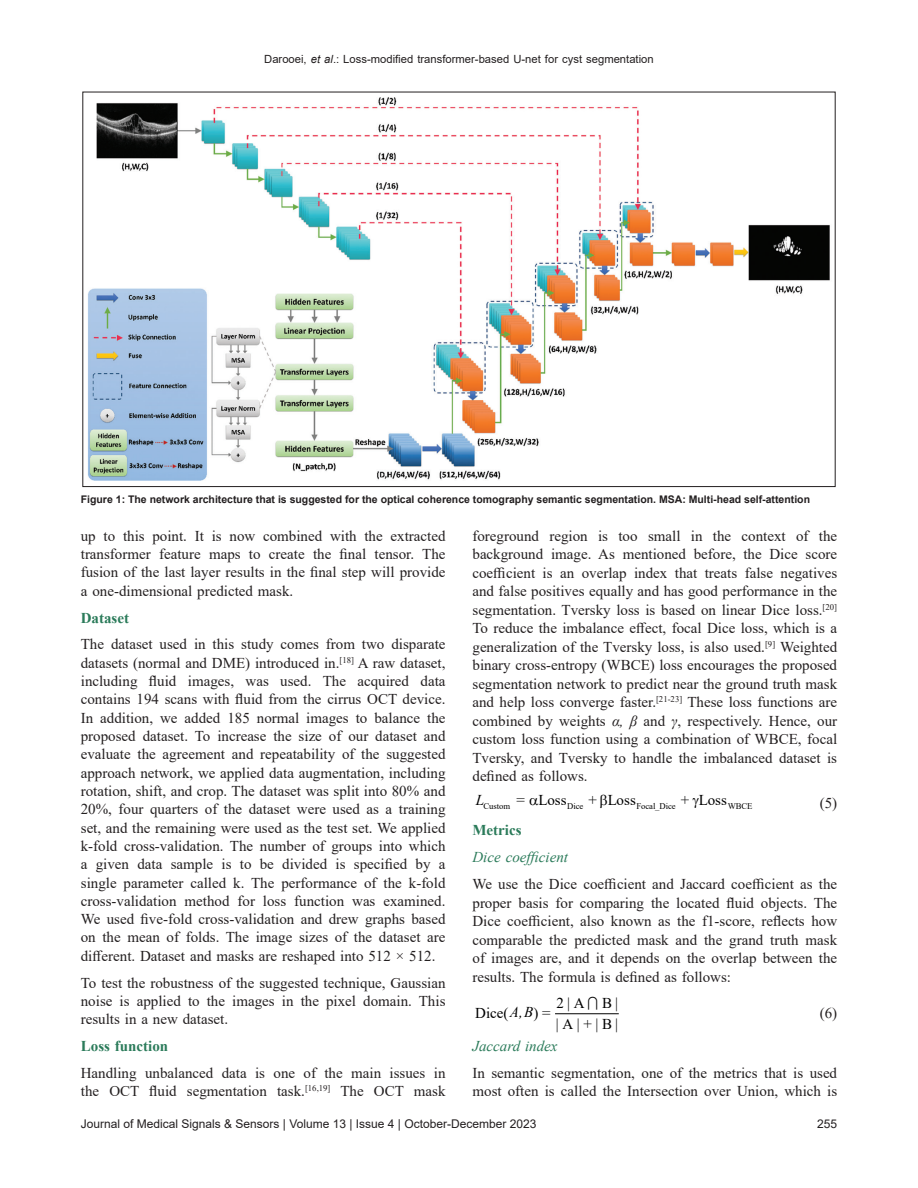
<style>
.page{position:relative;width:918px;height:1188px;background:#fff}
.page>*{position:absolute;margin:0;border:0;box-sizing:border-box;transform-origin:0 0}
.TX{font:15px/18.3px "Times New Roman";color:#231f20;text-align:justify}
.t1{font:15px "Times New Roman";color:#000}
.t2{font:italic 15px "Times New Roman";color:#2b7b5a}
.t3{font:700 15px "Times New Roman";color:#2b7b5a}
.t4{font:italic 15px "Times New Roman";color:#000}
.t5{font:12px "Arial";color:#231f20}
.t6{font:11.25px "Arial";color:#231f20}
.FGC{font:700 10.5px "Arial";color:#231f20}
.t7{font:8.7px "Times New Roman";letter-spacing:-.005em;color:#000}
.s1{font-style:italic}
</style>
<div class="page">
<hr style="left:556px;top:1013px;width:62px;height:1px;background:#000">
<img style="left:88px;top:97px;width:742px;height:384px">
<p class="t6" style="left:264px;top:51px;width:391px">Darooei, <span class="s1">et al</span>.: Loss‑modified transformer‑based U‑net for cyst segmentation</p>
<p class="FGC" style="left:81px;top:492px;width:731px">Figure 1: The network architecture that is suggested for the optical coherence tomography semantic segmentation. MSA: Multi‑head self‑attention</p>
<p class="TX" style="left:81px;top:526px;width:366px">up to this point. It is now combined with the extracted transformer feature maps to create the final tensor. The fusion of the last layer results in the final step will provide a one‑dimensional predicted mask.</p>
<h2 class="t3" style="left:81px;top:607px;width:50px">Dataset</h2>
<p class="TX" style="left:81px;top:635px;width:366px">The dataset used in this study comes from two disparate datasets (normal and DME) introduced in.<sup>[18]</sup> A raw dataset, including fluid images, was used. The acquired data contains 194 scans with fluid from the cirrus OCT device.<br>In addition, we added 185 normal images to balance the proposed dataset. To increase the size of our dataset and evaluate the agreement and repeatability of the suggested approach network, we applied data augmentation, including rotation, shift, and crop. The dataset was split into 80% and 20%, four quarters of the dataset were used as a training set, and the remaining were used as the test set. We applied k‑fold cross‑validation. The number of groups into which a given data sample is to be divided is specified by a single parameter called k. The performance of the k‑fold cross‑validation method for loss function was examined.<br>We used five‑fold cross‑validation and drew graphs based on the mean of folds. The image sizes of the dataset are different. Dataset and masks are reshaped into 512 × 512.</p>
<p class="TX" style="left:81px;top:973px;width:366px">To test the robustness of the suggested technique, Gaussian noise is applied to the images in the pixel domain. This results in a new dataset.</p>
<h2 class="t3" style="left:81px;top:1035px;width:89px">Loss function</h2>
<p class="TX" style="left:81px;top:1063px;width:366px">Handling unbalanced data is one of the main issues in the OCT fluid segmentation task.<sup>[16,19]</sup> The OCT mask</p>
<p class="TX" style="left:472px;top:526px;width:366px">foreground region is too small in the context of the background image. As mentioned before, the Dice score coefficient is an overlap index that treats false negatives and false positives equally and has good performance in the segmentation. Tversky loss is based on linear Dice loss.<sup>[20] </sup>To reduce the imbalance effect, focal Dice loss, which is a generalization of the Tversky loss, is also used.<sup>[9]</sup> Weighted binary cross‑entropy (WBCE) loss encourages the proposed segmentation network to predict near the ground truth mask and help loss converge faster.<sup>[21‑23]</sup> These loss functions are combined by weights <span class="s1">α, β</span> and <span class="s1">γ</span>, respectively. Hence, our custom loss function using a combination of WBCE, focal Tversky, and Tversky to handle the imbalanced dataset is defined as follows.</p>
<p class="t7" style="left:483px;top:800px;width:28px">Custom</p>
<p class="t7" style="left:567px;top:800px;width:18px">Dice</p>
<p class="t7" style="left:636px;top:800px;width:41px">Focal_Dice</p>
<p class="t7" style="left:728px;top:800px;width:26px">WBCE</p>
<p class="t4" style="left:476px;top:790px;width:10px">L</p>
<p class="t1" style="left:517px;top:789px;width:52px">= Loss</p>
<p class="t1" style="left:589px;top:789px;width:49px">+ Loss</p>
<p class="t1" style="left:681px;top:789px;width:48px">+ Loss</p>
<p class="TX" style="left:820px;top:794px;width:19px">(5)</p>
<h2 class="t3" style="left:473px;top:819px;width:51px">Metrics</h2>
<h3 class="t2" style="left:473px;top:847px;width:97px">Dice coefficient</h3>
<p class="TX" style="left:473px;top:875px;width:366px">We use the Dice coefficient and Jaccard coefficient as the proper basis for comparing the located fluid objects. The Dice coefficient, also known as the f1‑score, reflects how comparable the predicted mask and the grand truth mask of images are, and it depends on the overlap between the results. The formula is defined as follows:</p>
<p class="t1" style="left:557px;top:992px;width:63px">2|A B|</p>
<p class="t1" style="left:475px;top:1002px;width:77px">Dice(<span class="s1">A,B</span>) =</p>
<p class="TX" style="left:820px;top:1003px;width:19px">(6)</p>
<p class="t1" style="left:556px;top:1014px;width:64px">|A|+|B|</p>
<h3 class="t2" style="left:473px;top:1035px;width:87px">Jaccard index</h3>
<p class="TX" style="left:473px;top:1063px;width:366px">In semantic segmentation, one of the metrics that is used most often is called the Intersection over Union, which is</p>
<p class="t5" style="left:81px;top:1116px;width:457px">Journal of Medical Signals &amp; Sensors | Volume 13 | Issue 4 | October-December 2023</p>
<p class="t5" style="left:817px;top:1116px;width:22px">255</p>
</div>
